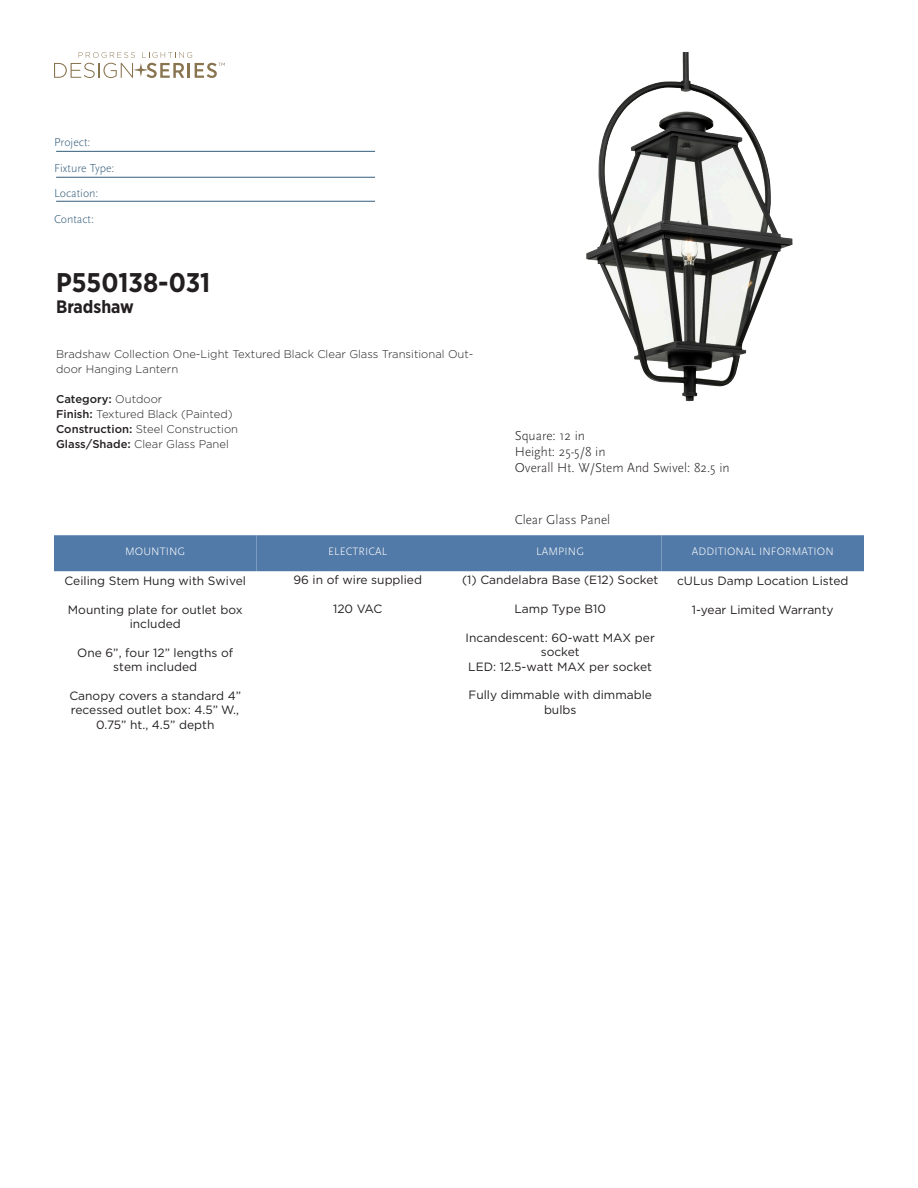
<style>
.page{position:relative;width:918px;height:1188px;background:#fff}
.page>*{position:absolute;margin:0;border:0;box-sizing:border-box;transform-origin:0 0}
.SKU{font:700 27px "Gotham Narrow";color:#231f20}
.Heading{font:700 18px "Gotham Narrow";color:#231f20}
.t1{font:300 13.5px "Scala Sans Pro";color:#231f20}
.Information{font:12px/14.4px "Gotham";color:#231f20;text-align:center}
.t2{font:300 12px "Scala Sans Pro";color:#345d7b}
.Description_body{font:300 11.25px/15px "Gotham";color:#231f20}
.Information-Heading{font:300 11.25px "Scala Sans Pro";letter-spacing:.01em;color:#fff}
.Description_body-2{font:500 11.25px "Gotham";color:#231f20}
.s1{font-weight:300}
.s2{font-weight:500}
</style>
<div class="page">
<svg style="left:54px;top:52px;width:171px;height:26px"></svg>
<hr style="left:56px;top:151px;width:319px;height:1px;background:#345d7b">
<hr style="left:56px;top:177px;width:319px;height:1px;background:#345d7b">
<hr style="left:56px;top:201px;width:319px;height:1px;background:#345d7b">
<img style="left:586px;top:52px;width:207px;height:349px">
<div style="left:54px;top:535px;width:202px;height:36px;background:#527aa8"></div>
<div style="left:256px;top:535px;width:203px;height:36px;background:#527aa8"></div>
<div style="left:459px;top:535px;width:203px;height:36px;background:#527aa8"></div>
<div style="left:662px;top:535px;width:202px;height:36px;background:#527aa8"></div>
<p class="t2" style="left:54px;top:135px;width:38px">Project:</p>
<p class="t2" style="left:54px;top:161px;width:62px">Fixture Type:</p>
<p class="t2" style="left:54px;top:186px;width:46px">Location:</p>
<p class="t2" style="left:54px;top:212px;width:42px">Contact:</p>
<p class="SKU" style="left:56px;top:265px;width:156px">P550138-031</p>
<p class="Heading" style="left:56px;top:295px;width:79px">Bradshaw</p>
<p class="Description_body" style="left:56px;top:346px;width:419px">Bradshaw Collection One-Light Textured Black Clear Glass Transitional Out&shy;door Hanging Lantern</p>
<p class="Description_body-2" style="left:56px;top:391px;width:108px">Category: <span class="s1">Outdoor</span></p>
<p class="Description_body" style="left:56px;top:406px;width:178px"><span class="s2">Finish:</span> Textured Black (Painted)</p>
<p class="Description_body" style="left:56px;top:421px;width:183px"><span class="s2">Construction:</span> Steel Construction</p>
<p class="Description_body" style="left:56px;top:436px;width:174px"><span class="s2">Glass/Shade:</span> Clear Glass Panel</p>
<p class="t1" style="left:515px;top:428px;width:72px">Square: 12 in</p>
<p class="t1" style="left:515px;top:444px;width:92px">Height: 25-5/8 in</p>
<p class="t1" style="left:515px;top:460px;width:216px">Overall Ht. W/Stem And Swivel: 82.5 in</p>
<p class="t1" style="left:515px;top:512px;width:97px">Clear Glass Panel</p>
<p class="Information-Heading" style="left:125px;top:545px;width:62px">MOUNTING</p>
<p class="Information" style="left:65px;top:573px;width:183px">Ceiling Stem Hung with Swivel</p>
<p class="Information" style="left:68px;top:602px;width:176px">Mounting plate for outlet box included</p>
<p class="Information" style="left:77px;top:646px;width:157px">One 6”, four 12” lengths of stem included</p>
<p class="Information" style="left:69px;top:688px;width:173px">Canopy covers a standard 4” recessed outlet box: 4.5” W.,<br>0.75” ht., 4.5” depth</p>
<p class="Information-Heading" style="left:328px;top:545px;width:61px">ELECTRICAL</p>
<p class="Information" style="left:293px;top:573px;width:130px">96 in of wire supplied</p>
<p class="Information" style="left:333px;top:601px;width:51px">120 VAC</p>
<p class="Information-Heading" style="left:536px;top:545px;width:49px">LAMPING</p>
<p class="Information" style="left:462px;top:573px;width:198px">(1) Candelabra Base (E12) Socket</p>
<p class="Information" style="left:515px;top:601px;width:93px">Lamp Type B10</p>
<p class="Information" style="left:466px;top:630px;width:191px">Incandescent: 60-watt MAX per socket<br>LED: 12.5-watt MAX per socket</p>
<p class="Information" style="left:469px;top:688px;width:185px">Fully dimmable with dimmable bulbs</p>
<p class="Information-Heading" style="left:692px;top:545px;width:143px">ADDITIONAL INFORMATION</p>
<p class="Information" style="left:677px;top:573px;width:173px">cULus Damp Location Listed</p>
<p class="Information" style="left:692px;top:602px;width:143px">1-year Limited Warranty</p>
</div>
